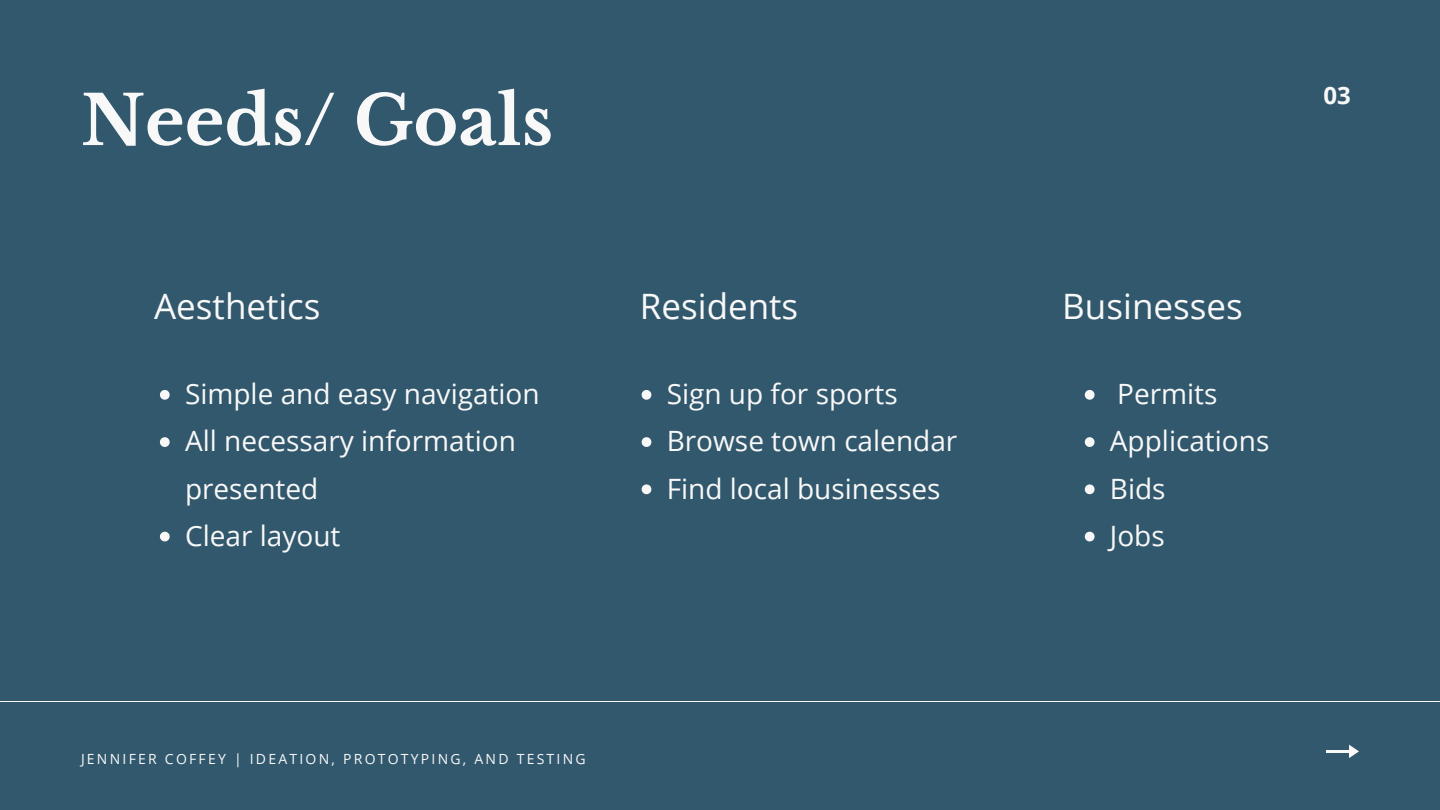
<style>
.page{position:relative;width:1440px;height:810px;background:#32586d}
.page>*{position:absolute;margin:0;border:0;box-sizing:border-box;transform-origin:0 0}
.t1{font:700 68px "Libre Baskerville";color:#f8f8f8}
.t2{font:35px "Open Sans";color:#f8f8f8}
.t3{font:28px/47.2px "Open Sans";color:#f8f8f8}
.t4{font:700 24px "Open Sans";color:#f8f8f8}
.t5{font:14px "Open Sans";letter-spacing:.16em;color:#f8f8f8}
</style>
<div class="page">
<svg style="left:160px;top:390px;width:10px;height:10px"></svg>
<svg style="left:160px;top:437px;width:10px;height:10px"></svg>
<svg style="left:160px;top:532px;width:10px;height:9px"></svg>
<hr style="left:0;top:701px;width:1440px;height:1px;background:#f8f8f8">
<hr style="left:1327px;top:750px;width:24px;height:2px;background:#f8f8f8">
<svg style="left:1349px;top:745px;width:10px;height:13px"></svg>
<svg style="left:642px;top:390px;width:9px;height:10px"></svg>
<svg style="left:642px;top:437px;width:9px;height:10px"></svg>
<svg style="left:642px;top:484px;width:9px;height:10px"></svg>
<svg style="left:1085px;top:390px;width:10px;height:10px"></svg>
<svg style="left:1085px;top:437px;width:10px;height:10px"></svg>
<svg style="left:1085px;top:484px;width:10px;height:10px"></svg>
<svg style="left:1085px;top:532px;width:10px;height:9px"></svg>
<p class="t1" style="left:81px;top:79px;width:474px">Needs/ Goals</p>
<p class="t4" style="left:1324px;top:79px;width:29px">03</p>
<p class="t2" style="left:154px;top:282px;width:168px">Aesthetics</p>
<p class="t2" style="left:640px;top:282px;width:160px">Residents</p>
<p class="t2" style="left:1062px;top:282px;width:182px">Businesses</p>
<p class="t3" style="left:185px;top:370px;width:356px">Simple and easy navigation</p>
<p class="t3" style="left:185px;top:417px;width:332px">All necessary information presented</p>
<p class="t3" style="left:185px;top:511px;width:157px">Clear layout</p>
<p class="t3" style="left:667px;top:370px;width:233px">Sign up for sports</p>
<p class="t3" style="left:667px;top:417px;width:292px">Browse town calendar</p>
<p class="t3" style="left:667px;top:464px;width:275px">Find local businesses</p>
<p class="t3" style="left:1117px;top:370px;width:102px">Permits</p>
<p class="t3" style="left:1110px;top:417px;width:161px">Applications</p>
<p class="t3" style="left:1110px;top:464px;width:57px">Bids</p>
<p class="t3" style="left:1110px;top:511px;width:56px">Jobs</p>
<p class="t5" style="left:81px;top:749px;width:506px">JENNIFER COFFEY | IDEATION, PROTOTYPING, AND TESTING</p>
</div>
